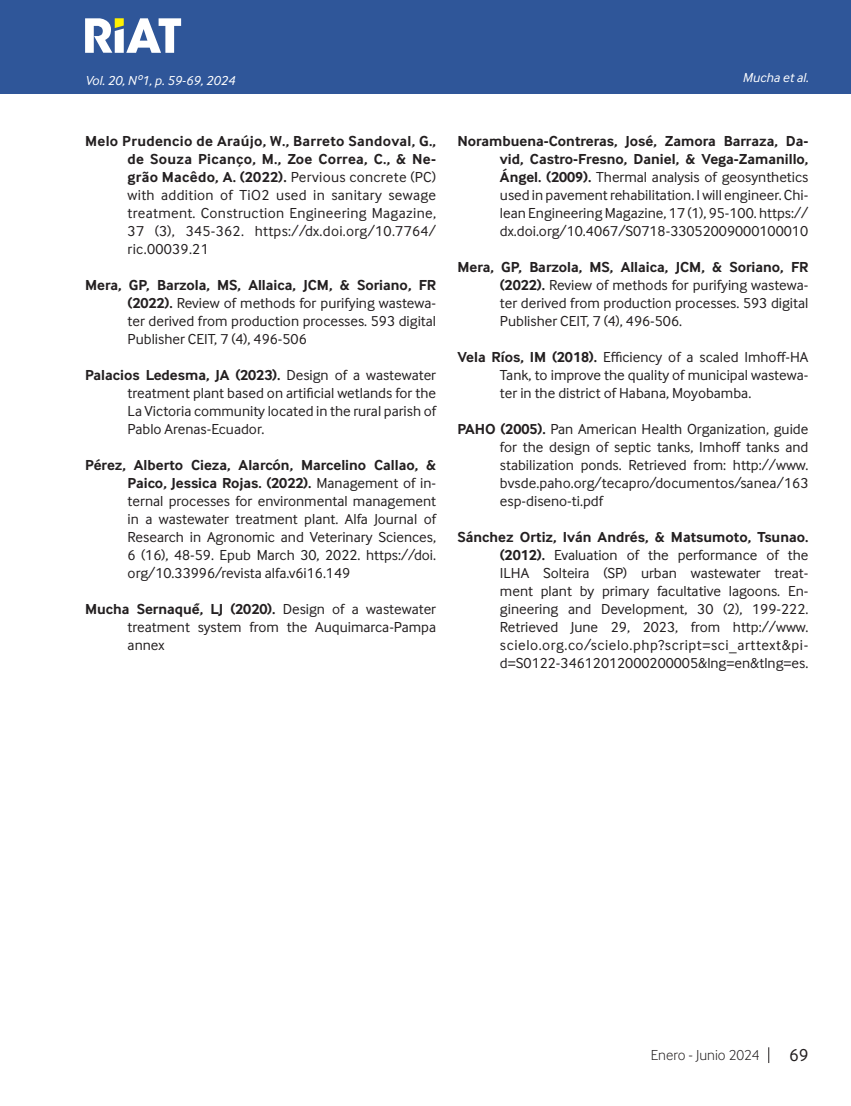
<style>
.page{position:relative;width:851px;height:1106px;background:#fff}
.page>*{position:absolute;margin:0;border:0;box-sizing:border-box;transform-origin:0 0}
.t1{font:18px "Inter Face";color:#231f20}
.Cuerpo_de_Texto{font:15px/18px "Inter Face";color:#231f20;text-align:justify}
.t2{font:300 15px "Inter Face";color:#231f20}
.Cuño_de_pagina{font:italic 13.5px "Inter Face";color:#fff}
.s1{font-weight:700}
.s2{font-family:"Cambria Math"}
</style>
<div class="page">
<div style="left:0;top:0;width:850px;height:94px;background:#2f5699"></div>
<svg style="left:768px;top:1047px;width:1px;height:16px"></svg>
<svg style="left:85px;top:18px;width:96px;height:35px"></svg>
<p class="Cuño_de_pagina" style="left:85px;top:72px;width:151px">Vol. 20, Nº1, p. 59-69, 2024</p>
<p class="Cuño_de_pagina" style="left:742px;top:70px;width:67px">Mucha et al.</p>
<p class="Cuerpo_de_Texto" style="left:128px;top:132px;width:310px;text-indent:-43px"><span class="s1">Melo Prudencio de Araújo, W., Barreto Sandoval, G., de Souza Picanço, M., Zoe Correa, C., &amp; Ne&shy;grão Macêdo, A. (2022).</span> Pervious concrete (PC) with addition of TiO2 used in sanitary sewage treatment. Construction Engineering Magazine, 37 (3), 345-362. https://dx.doi.org/10.7764/ ric.00039.21</p>
<p class="Cuerpo_de_Texto" style="left:128px;top:276px;width:310px;text-indent:-43px"><span class="s1">Mera, GP, Barzola, MS, Allaica, JCM, &amp; Soriano, FR (2022).</span> Review of methods for purifying wastewa&shy;ter derived from production processes. 593 digital Publisher CEIT, 7 (4), 496-506</p>
<p class="Cuerpo_de_Texto" style="left:128px;top:366px;width:310px;text-indent:-43px"><span class="s1">Palacios Ledesma, JA (2023).</span> Design of a wastewater treatment plant based on artificial wetlands for the La Victoria community located in the rural parish of Pablo Arenas-Ecuador.</p>
<p class="Cuerpo_de_Texto" style="left:128px;top:456px;width:310px;text-indent:-43px"><span class="s1">Pérez, Alberto Cieza, Alarcón, Marcelino Callao, &amp; Paico, Jessica Rojas. (2022).</span> Management of in&shy;ternal processes for environmental management in a wastewater treatment plant. Alfa Journal of Research in Agronomic and Veterinary Sciences, 6 (16), 48-59. Epub March 30, 2022. https://doi. org/10.33996/revista alfa.v6i16.149</p>
<p class="Cuerpo_de_Texto" style="left:128px;top:600px;width:310px;text-indent:-43px"><span class="s1">Mucha Sernaqué</span><span class="s2">́</span><span class="s1">, LJ (2020).</span> Design of a wastewater treatment system from the Auquimarca-Pampa annex</p>
<p class="Cuerpo_de_Texto" style="left:500px;top:132px;width:310px;text-indent:-43px"><span class="s1">Norambuena-Contreras, José, Zamora Barraza, Da&shy;vid, Castro-Fresno, Daniel, &amp; Vega-Zamanillo, Ángel. (2009).</span> Thermal analysis of geosynthetics used in pavement rehabilitation. I will engineer. Chi&shy;lean Engineering Magazine, 17 (1), 95-100. https:// dx.doi.org/10.4067/S0718-33052009000100010</p>
<p class="Cuerpo_de_Texto" style="left:500px;top:258px;width:310px;text-indent:-43px"><span class="s1">Mera, GP, Barzola, MS, Allaica, JCM, &amp; Soriano, FR (2022).</span> Review of methods for purifying wastewa&shy;ter derived from production processes. 593 digital Publisher CEIT, 7 (4), 496-506.</p>
<p class="Cuerpo_de_Texto" style="left:500px;top:348px;width:310px;text-indent:-43px"><span class="s1">Vela Ríos, IM (2018).</span> Efficiency of a scaled Imhoff-HA Tank, to improve the quality of municipal wastewa&shy;ter in the district of Habana, Moyobamba.</p>
<p class="Cuerpo_de_Texto" style="left:500px;top:420px;width:310px;text-indent:-43px"><span class="s1">PAHO (2005).</span> Pan American Health Organization, guide for the design of septic tanks, Imhoff tanks and stabilization ponds. Retrieved from: http://www. bvsde.paho.org/tecapro/documentos/sanea/163 esp-diseno-ti.pdf</p>
<p class="Cuerpo_de_Texto" style="left:500px;top:528px;width:310px;text-indent:-43px"><span class="s1">Sánchez Ortiz, Iván Andrés, &amp; Matsumoto, Tsunao. (2012).</span> Evaluation of the performance of the ILHA Solteira (SP) urban wastewater treat&shy;ment plant by primary facultative lagoons. En&shy;gineering and Development, 30 (2), 199-222.<br>Retrieved June 29, 2023, from http://www. scielo.org.co/scielo.php?script=sci_arttext&amp;pi&shy;d=S0122-34612012000200005&amp;lng=en&amp;tlng=es.</p>
<p class="t2" style="left:651px;top:1046px;width:110px">Enero - Junio 2024</p>
<p class="t1" style="left:789px;top:1045px;width:21px">69</p>
</div>
